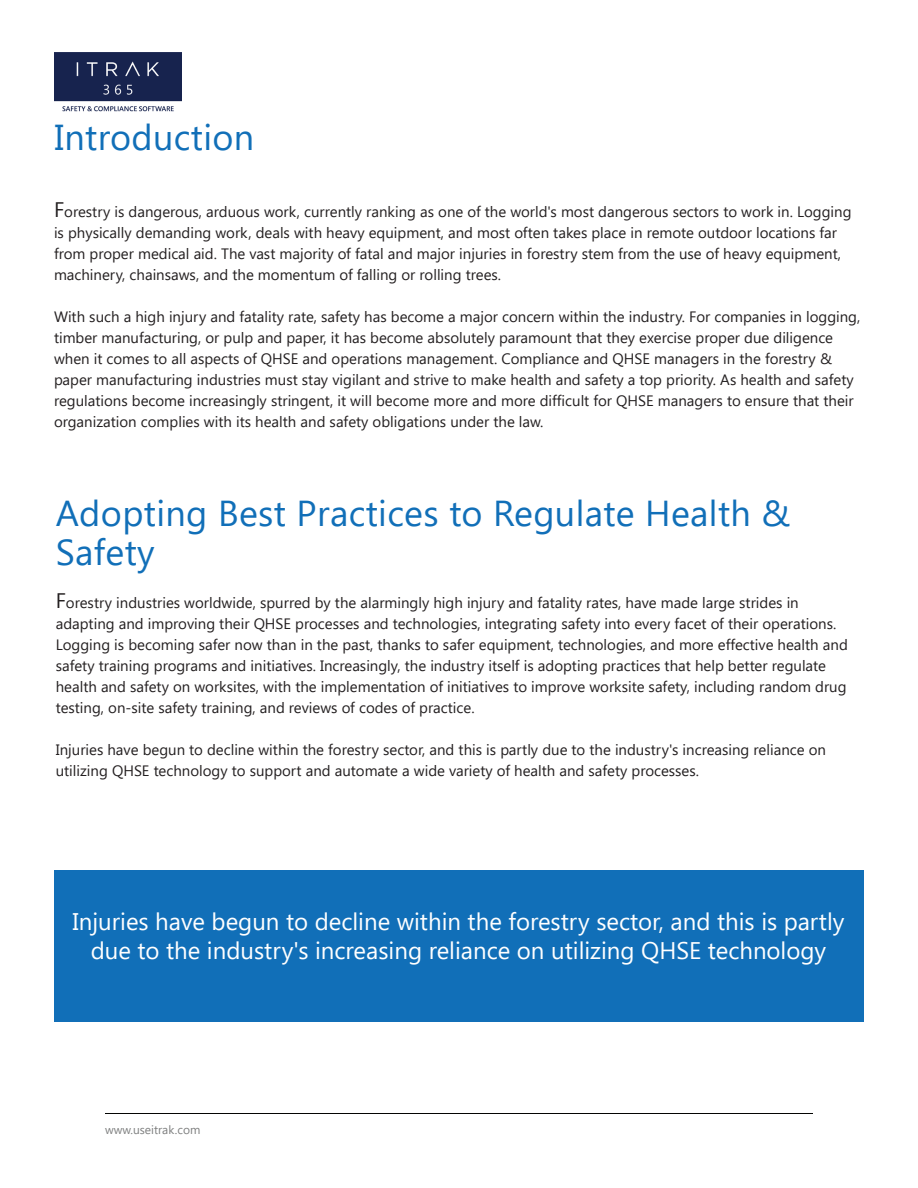
<style>
.page{position:relative;width:918px;height:1188px;background:#fff}
.page>*{position:absolute;margin:0;border:0;box-sizing:border-box;transform-origin:0 0}
.t1{font:36px/39px "Segoe UI";letter-spacing:.01em;color:#116fb8}
.t2{font:24px/28.8px "Segoe UI";color:#fff;text-align:center}
.t3{font:15px/21px "Segoe UI";color:#231f20}
.t4{font:12px "Segoe UI";color:#7f8080}
.s1{font-size:21px}
</style>
<div class="page">
<hr style="left:105px;top:1113px;width:708px;height:1px;background:#040503">
<div style="left:54px;top:870px;width:810px;height:152px;background:#116fb8"></div>
<img style="left:54px;top:52px;width:128px;height:60px">
<p class="t1" style="left:54px;top:118px;width:201px">Introduction</p>
<p class="t3" style="left:54px;top:202px;width:799px"><span class="s1">F</span>orestry is dangerous, arduous work, currently ranking as one of the world's most dangerous sectors to work in. Logging is physically demanding work, deals with heavy equipment, and most often takes place in remote outdoor locations far from proper medical aid. The vast majority of fatal and major injuries in forestry stem from the use of heavy equipment, machinery, chainsaws, and the momentum of falling or rolling trees.</p>
<p class="t3" style="left:54px;top:307px;width:808px">With such a high injury and fatality rate, safety has become a major concern within the industry. For companies in logging, timber manufacturing, or pulp and paper, it has become absolutely paramount that they exercise proper due diligence when it comes to all aspects of QHSE and operations management. Compliance and QHSE managers in the forestry &amp; paper manufacturing industries must stay vigilant and strive to make health and safety a top priority. As health and safety regulations become increasingly stringent, it will become more and more difficult for QHSE managers to ensure that their organization complies with its health and safety obligations under the law.</p>
<p class="t1" style="left:56px;top:494px;width:736px">Adopting Best Practices to Regulate Health &amp;<br>Safety</p>
<p class="t3" style="left:56px;top:593px;width:794px"><span class="s1">F</span>orestry industries worldwide, spurred by the alarmingly high injury and fatality rates, have made large strides in adapting and improving their QHSE processes and technologies, integrating safety into every facet of their operations.<br>Logging is becoming safer now than in the past, thanks to safer equipment, technologies, and more effective health and safety training programs and initiatives. Increasingly, the industry itself is adopting practices that help better regulate health and safety on worksites, with the implementation of initiatives to improve worksite safety, including random drug testing, on-site safety training, and reviews of codes of practice.</p>
<p class="t3" style="left:56px;top:740px;width:772px">Injuries have begun to decline within the forestry sector, and this is partly due to the industry's increasing reliance on utilizing QHSE technology to support and automate a wide variety of health and safety processes.</p>
<p class="t2" style="left:72px;top:907px;width:774px">Injuries have begun to decline within the forestry sector, and this is partly due to the industry's increasing reliance on utilizing QHSE technology</p>
<p class="t4" style="left:105px;top:1123px;width:97px">www.useitrak.com</p>
</div>
